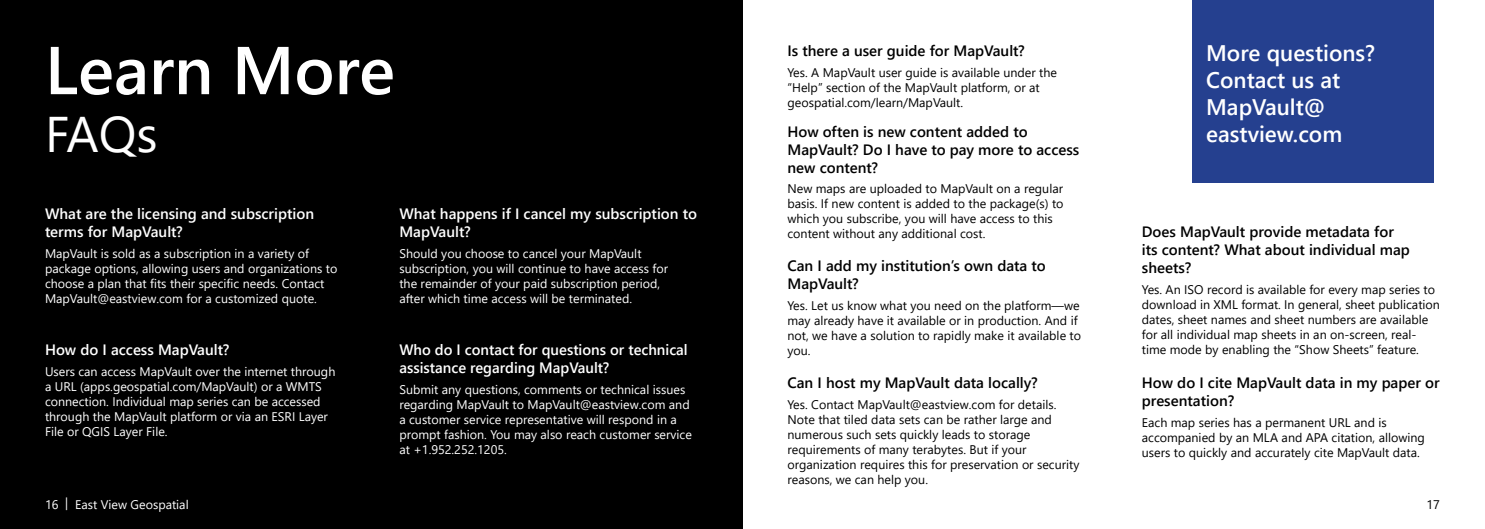
<style>
.page{position:relative;width:1485px;height:529px;background:#fff}
.page>*{position:absolute;margin:0;border:0;box-sizing:border-box;transform-origin:0 0}
.t1{font:600 67.5px "Segoe UI";color:#fff}
.t2{font:50px "Segoe UI";color:#fff}
.t3{font:600 22.5px/27px "Segoe UI";color:#fff}
.t4{font:600 15px/18px "Segoe UI";color:#000}
.t5{font:600 15px/18px "Segoe UI";color:#fff}
.t6{font:12.5px/15px "Segoe UI";color:#000}
.t7{font:12.5px/15px "Segoe UI";color:#fff}
</style>
<div class="page">
<div style="left:0;top:0;width:742px;height:529px;background:#000"></div>
<div style="left:1192px;top:0;width:242px;height:182px;background:#25408f"></div>
<h1 class="t1" style="left:45px;top:16px;width:351px">Learn More</h1>
<h2 class="t2" style="left:45px;top:94px;width:114px">FAQs</h2>
<p class="t5" style="left:45px;top:205px;width:271px">What are the licensing and subscription terms for MapVault?</p>
<p class="t7" style="left:45px;top:245px;width:294px">MapVault is sold as a subscription in a variety of package options, allowing users and organizations to choose a plan that fits their specific needs. Contact MapVault@eastview.com for a customized quote.</p>
<p class="t5" style="left:45px;top:340px;width:186px">How do I access MapVault?</p>
<p class="t7" style="left:45px;top:363px;width:292px">Users can access MapVault over the internet through a URL (apps.geospatial.com/MapVault) or a WMTS connection. Individual map series can be accessed through the MapVault platform or via an ESRI Layer File or QGIS Layer File.</p>
<p class="t5" style="left:399px;top:205px;width:299px">What happens if I cancel my subscription to<br>MapVault?</p>
<p class="t7" style="left:399px;top:245px;width:270px">Should you choose to cancel your MapVault subscription, you will continue to have access for the remainder of your paid subscription period, after which time access will be terminated.</p>
<p class="t5" style="left:399px;top:340px;width:290px">Who do I contact for questions or technical assistance regarding MapVault?</p>
<p class="t7" style="left:399px;top:381px;width:294px">Submit any questions, comments or technical issues regarding MapVault to MapVault@eastview.com and a customer service representative will respond in a prompt fashion. You may also reach customer service at +1.952.252.1205.</p>
<p class="t4" style="left:788px;top:41px;width:239px">Is there a user guide for MapVault?</p>
<p class="t6" style="left:788px;top:64px;width:271px">Yes. A MapVault user guide is available under the “Help” section of the MapVault platform, or at geospatial.com/learn/MapVault.</p>
<p class="t4" style="left:788px;top:122px;width:293px">How often is new content added to<br>MapVault? Do I have to pay more to access new content?</p>
<p class="t6" style="left:788px;top:181px;width:278px">New maps are uploaded to MapVault on a regular basis. If new content is added to the package(s) to which you subscribe, you will have access to this content without any additional cost.</p>
<p class="t4" style="left:788px;top:257px;width:260px">Can I add my institution’s own data to<br>MapVault?</p>
<p class="t6" style="left:788px;top:298px;width:295px">Yes. Let us know what you need on the platform—we may already have it available or in production. And if not, we have a solution to rapidly make it available to you.</p>
<p class="t4" style="left:788px;top:373px;width:252px">Can I host my MapVault data locally?</p>
<p class="t6" style="left:788px;top:396px;width:293px">Yes. Contact MapVault@eastview.com for details.<br>Note that tiled data sets can be rather large and numerous such sets quickly leads to storage requirements of many terabytes. But if your organization requires this for preservation or security reasons, we can help you.</p>
<h3 class="t3" style="left:1206px;top:40px;width:171px">More questions?<br>Contact us at<br>MapVault@ eastview.com</h3>
<p class="t4" style="left:1142px;top:223px;width:270px">Does MapVault provide metadata for its content? What about individual map sheets?</p>
<p class="t6" style="left:1142px;top:282px;width:300px">Yes. An ISO record is available for every map series to download in XML format. In general, sheet publication dates, sheet names and sheet numbers are available for all individual map sheets in an on-screen, real&shy;time mode by enabling the “Show Sheets” feature.</p>
<p class="t4" style="left:1142px;top:373px;width:299px">How do I cite MapVault data in my paper or presentation?</p>
<p class="t6" style="left:1142px;top:414px;width:285px">Each map series has a permanent URL and is accompanied by an MLA and APA citation, allowing users to quickly and accurately cite MapVault data.</p>
<p class="t7" style="left:45px;top:496px;width:145px">16 | East View Geospatial</p>
<p class="t6" style="left:1427px;top:496px;width:15px">17</p>
</div>
